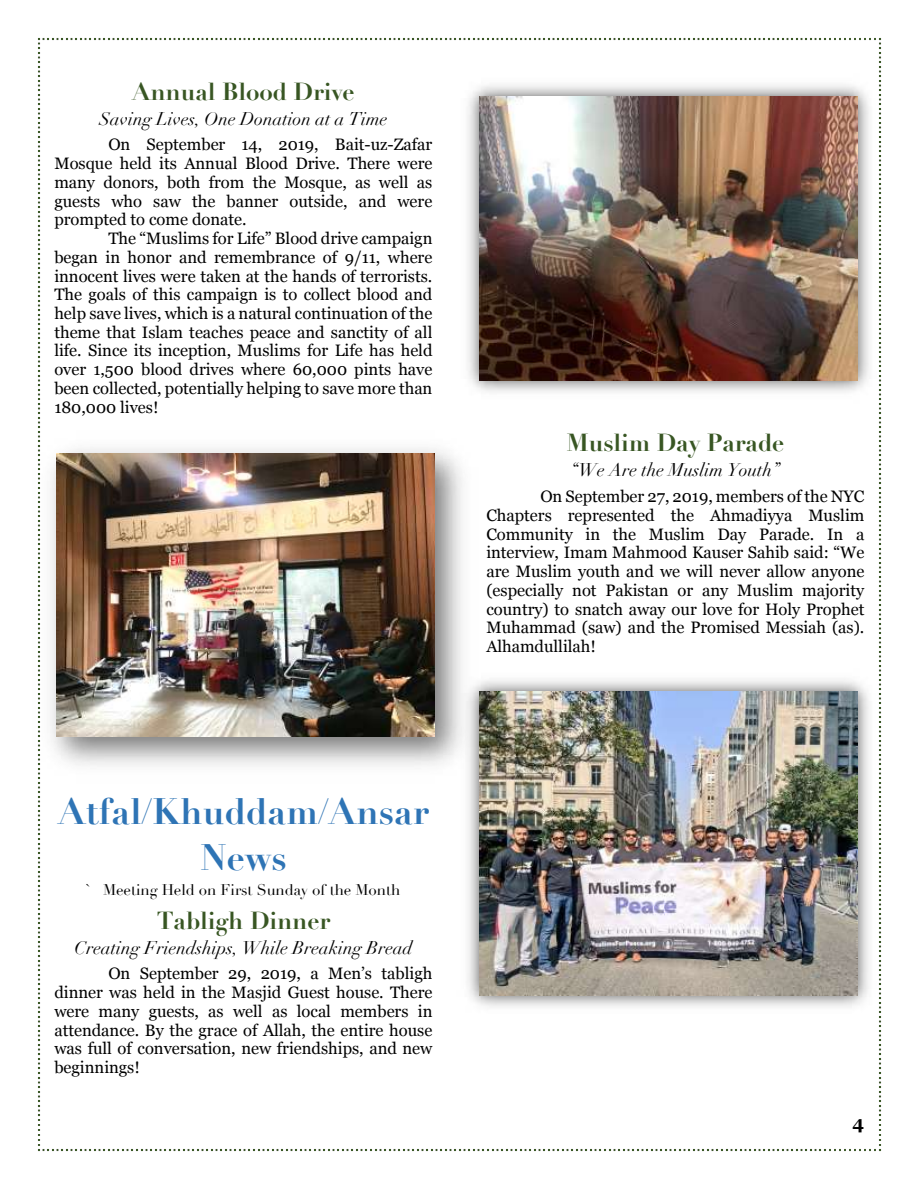
<style>
.page{position:relative;width:918px;height:1188px;background:#fff}
.page>*{position:absolute;margin:0;border:0;box-sizing:border-box;transform-origin:0 0}
.t1{font:700 36px/46.5px "Didot";color:#2e74b5;text-align:center}
.t2{font:700 24.15px "Didot";letter-spacing:-.005em;color:#385623}
.t3{font:italic 18px "Didot";color:#000}
.t4{font:700 18px "Georgia";color:#000}
.t5{font:16.5px/18.8px "Georgia";color:#000;text-align:justify}
.t6{font:15.15px "Didot";letter-spacing:-.005em;color:#000}
</style>
<div class="page">
<img style="left:38px;top:38px;width:844px;height:1114px">
<h2 class="t2" style="left:132px;top:76px;width:224px">Annual Blood Drive</h2>
<p class="t3" style="left:99px;top:108px;width:289px">Saving Lives, One Donation at a Time</p>
<p class="t5" style="left:54px;top:135px;width:380px;text-indent:54px">On September 14, 2019, Bait-uz-Zafar Mosque held its Annual Blood Drive. There were many donors, both from the Mosque, as well as guests who saw the banner outside, and were prompted to come donate.</p>
<p class="t5" style="left:54px;top:229px;width:380px;text-indent:54px">The “Muslims for Life” Blood drive campaign began in honor and remembrance of 9/11, where innocent lives were taken at the hands of terrorists.<br>The goals of this campaign is to collect blood and help save lives, which is a natural continuation of the theme that Islam teaches peace and sanctity of all life. Since its inception, Muslims for Life has held over 1,500 blood drives where 60,000 pints have been collected, potentially helping to save more than 180,000 lives!</p>
<h2 class="t2" style="left:566px;top:428px;width:219px">Muslim Day Parade</h2>
<p class="t3" style="left:571px;top:459px;width:211px">“We Are the Muslim Youth”</p>
<p class="t5" style="left:486px;top:487px;width:380px;text-indent:54px">On September 27, 2019, members of the NYC Chapters represented the Ahmadiyya Muslim Community in the Muslim Day Parade. In a interview, Imam Mahmood Kauser Sahib said: “We are Muslim youth and we will never allow anyone (especially not Pakistan or any Muslim majority country) to snatch away our love for Holy Prophet Muhammad (saw) and the Promised Messiah (as).<br>Alhamdullilah!</p>
<h1 class="t1" style="left:58px;top:788px;width:372px">Atfal/Khuddam/Ansar<br>News</h1>
<p class="t6" style="left:86px;top:881px;width:315px">` Meeting Held on First Sunday of the Month</p>
<h2 class="t2" style="left:157px;top:905px;width:175px">Tabligh Dinner</h2>
<p class="t3" style="left:74px;top:937px;width:339px">Creating Friendships, While Breaking Bread</p>
<p class="t5" style="left:54px;top:964px;width:380px;text-indent:54px">On September 29, 2019, a Men’s tabligh dinner was held in the Masjid Guest house. There were many guests, as well as local members in attendance. By the grace of Allah, the entire house was full of conversation, new friendships, and new beginnings!</p>
<p class="t4" style="left:852px;top:1112px;width:13px">4</p>
</div>
